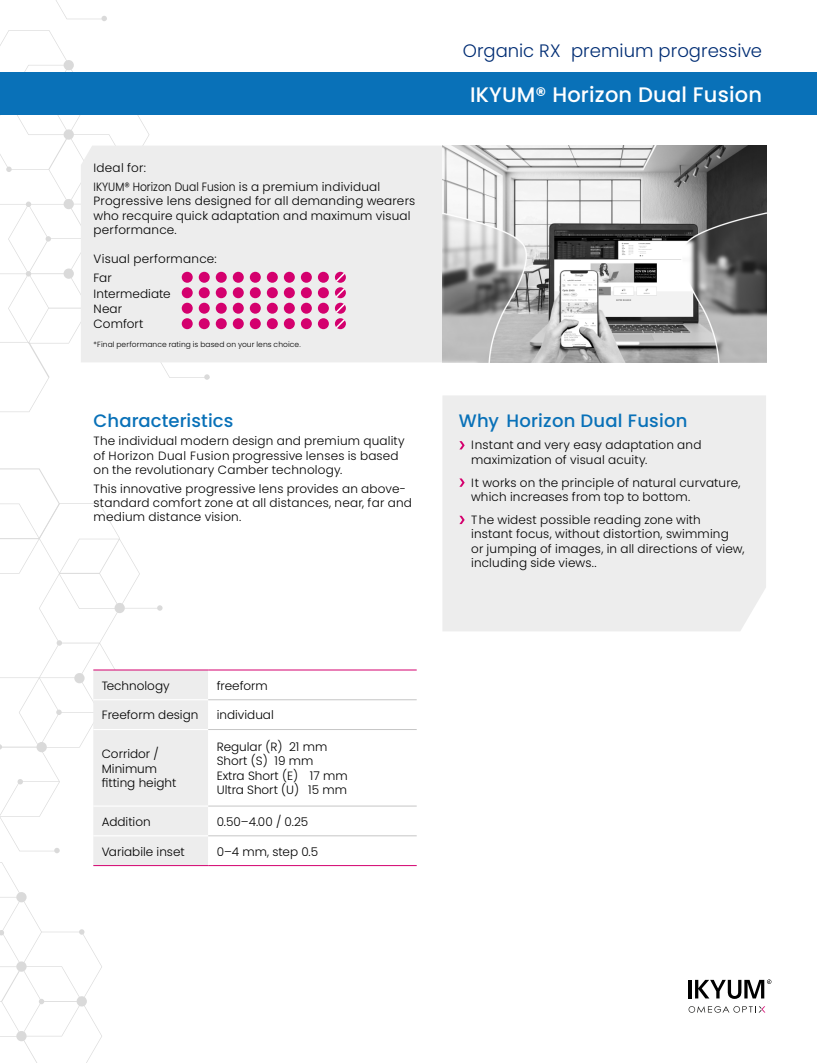
<style>
.page{position:relative;width:817px;height:1063px;background:#fff}
.page>*{position:absolute;margin:0;border:0;box-sizing:border-box;transform-origin:0 0}
.t1{font:500 21px "Poppins";letter-spacing:.01em;color:#fff}
.t2{font:500 18px "Poppins";letter-spacing:.01em;color:#0971b8}
.t3{font:300 18px "Poppins";color:#002d74}
.t4{font:300 12px/14.4px "Poppins";letter-spacing:.015em;color:#000}
.t5{font:300 7.5px "Poppins";letter-spacing:.01em;color:#000}
</style>
<div class="page">
<svg style="left:0;top:503px;width:162px;height:167px"></svg>
<svg style="left:0;top:468px;width:60px;height:71px"></svg>
<svg style="left:56px;top:0;width:51px;height:21px"></svg>
<svg style="left:160px;top:362px;width:50px;height:18px"></svg>
<svg style="left:0;top:30px;width:149px;height:382px"></svg>
<div style="left:0;top:72px;width:816px;height:43px;background:#0971b8"></div>
<div style="left:442px;top:395px;width:323px;height:236px;background:#ededed"></div>
<div style="left:81px;top:146px;width:361px;height:216px;background:#ededed"></div>
<div style="left:182px;top:272px;width:11px;height:11px;background:#d4006e;border-radius:50%"></div>
<div style="left:199px;top:272px;width:11px;height:11px;background:#d4006e;border-radius:50%"></div>
<div style="left:216px;top:272px;width:11px;height:11px;background:#d4006e;border-radius:50%"></div>
<div style="left:233px;top:272px;width:11px;height:11px;background:#d4006e;border-radius:50%"></div>
<div style="left:250px;top:272px;width:11px;height:11px;background:#d4006e;border-radius:50%"></div>
<div style="left:267px;top:272px;width:11px;height:11px;background:#d4006e;border-radius:50%"></div>
<div style="left:284px;top:272px;width:11px;height:11px;background:#d4006e;border-radius:50%"></div>
<div style="left:301px;top:272px;width:11px;height:11px;background:#d4006e;border-radius:50%"></div>
<div style="left:318px;top:272px;width:11px;height:11px;background:#d4006e;border-radius:50%"></div>
<div style="left:182px;top:287px;width:11px;height:11px;background:#d4006e;border-radius:50%"></div>
<div style="left:199px;top:287px;width:11px;height:11px;background:#d4006e;border-radius:50%"></div>
<div style="left:216px;top:287px;width:11px;height:11px;background:#d4006e;border-radius:50%"></div>
<div style="left:233px;top:287px;width:11px;height:11px;background:#d4006e;border-radius:50%"></div>
<div style="left:250px;top:287px;width:11px;height:11px;background:#d4006e;border-radius:50%"></div>
<div style="left:267px;top:287px;width:11px;height:11px;background:#d4006e;border-radius:50%"></div>
<div style="left:284px;top:287px;width:11px;height:11px;background:#d4006e;border-radius:50%"></div>
<div style="left:301px;top:287px;width:11px;height:11px;background:#d4006e;border-radius:50%"></div>
<div style="left:318px;top:287px;width:11px;height:11px;background:#d4006e;border-radius:50%"></div>
<div style="left:182px;top:303px;width:11px;height:11px;background:#d4006e;border-radius:50%"></div>
<div style="left:199px;top:303px;width:11px;height:11px;background:#d4006e;border-radius:50%"></div>
<div style="left:216px;top:303px;width:11px;height:11px;background:#d4006e;border-radius:50%"></div>
<div style="left:233px;top:303px;width:11px;height:11px;background:#d4006e;border-radius:50%"></div>
<div style="left:250px;top:303px;width:11px;height:11px;background:#d4006e;border-radius:50%"></div>
<div style="left:267px;top:303px;width:11px;height:11px;background:#d4006e;border-radius:50%"></div>
<div style="left:284px;top:303px;width:11px;height:11px;background:#d4006e;border-radius:50%"></div>
<div style="left:301px;top:303px;width:11px;height:11px;background:#d4006e;border-radius:50%"></div>
<div style="left:318px;top:303px;width:11px;height:11px;background:#d4006e;border-radius:50%"></div>
<div style="left:182px;top:318px;width:11px;height:11px;background:#d4006e;border-radius:50%"></div>
<div style="left:199px;top:318px;width:11px;height:11px;background:#d4006e;border-radius:50%"></div>
<div style="left:216px;top:318px;width:11px;height:11px;background:#d4006e;border-radius:50%"></div>
<div style="left:233px;top:318px;width:11px;height:11px;background:#d4006e;border-radius:50%"></div>
<div style="left:250px;top:318px;width:11px;height:11px;background:#d4006e;border-radius:50%"></div>
<div style="left:267px;top:318px;width:11px;height:11px;background:#d4006e;border-radius:50%"></div>
<div style="left:284px;top:318px;width:11px;height:11px;background:#d4006e;border-radius:50%"></div>
<div style="left:301px;top:318px;width:11px;height:11px;background:#d4006e;border-radius:50%"></div>
<div style="left:318px;top:318px;width:11px;height:11px;background:#d4006e;border-radius:50%"></div>
<svg style="left:334px;top:271px;width:12px;height:59px"></svg>
<svg style="left:0;top:670px;width:208px;height:393px"></svg>
<svg style="left:208px;top:700px;width:208px;height:137px"></svg>
<hr style="left:93px;top:699px;width:115px;height:1px;background:#fff">
<hr style="left:93px;top:729px;width:115px;height:1px;background:#fff">
<hr style="left:93px;top:805px;width:115px;height:2px;background:#fff">
<hr style="left:93px;top:835px;width:115px;height:1px;background:#fff">
<hr style="left:208px;top:699px;width:208px;height:1px;background:#c6c6c6">
<hr style="left:208px;top:729px;width:208px;height:1px;background:#c6c6c6">
<hr style="left:208px;top:806px;width:208px;height:1px;background:#c6c6c6">
<hr style="left:208px;top:835px;width:208px;height:1px;background:#c6c6c6">
<hr style="left:93px;top:670px;width:115px;height:1px;background:#d4006e">
<hr style="left:208px;top:670px;width:208px;height:1px;background:#d4006e">
<hr style="left:93px;top:865px;width:115px;height:1px;background:#d4006e">
<hr style="left:208px;top:865px;width:208px;height:1px;background:#d4006e">
<svg style="left:459px;top:441px;width:5px;height:8px"></svg>
<svg style="left:459px;top:478px;width:5px;height:9px"></svg>
<svg style="left:459px;top:516px;width:5px;height:8px"></svg>
<hr style="left:688px;top:980px;width:4px;height:18px;background:#010101">
<svg style="left:695px;top:979px;width:76px;height:20px"></svg>
<svg style="left:688px;top:1006px;width:77px;height:7px"></svg>
<img style="left:442px;top:146px;width:323px;height:216px">
<p class="t4" style="left:94px;top:159px;width:288px;line-height:18.6px">Ideal for:<br>IKYUM® Horizon Dual Fusion is a premium individual</p>
<p class="t4" style="left:94px;top:194px;width:323px">Progressive lens designed for all demanding wearers who recquire quick adaptation and maximum visual performance.</p>
<p class="t4" style="left:94px;top:249px;width:125px;line-height:19.2px">Visual performance:<br>Far</p>
<p class="t4" style="left:94px;top:286px;width:79px;line-height:15.5px">Intermediate<br>Near<br>Comfort</p>
<p class="t5" style="left:94px;top:340px;width:209px">*Final performance rating is based on your lens choice.</p>
<h2 class="t2" style="left:94px;top:410px;width:141px">Characteristics</h2>
<p class="t4" style="left:94px;top:434px;width:312px">The individual modern design and premium quality of Horizon Dual Fusion progressive lenses is based on the revolutionary Camber technology.</p>
<p class="t4" style="left:94px;top:481px;width:320px">This innovative progressive lens provides an above&shy;standard comfort zone at all distances, near, far and medium distance vision.</p>
<p class="t4" style="left:102px;top:678px;width:69px">Technology</p>
<p class="t4" style="left:217px;top:678px;width:53px">freeform</p>
<p class="t4" style="left:102px;top:708px;width:98px">Freeform design</p>
<p class="t4" style="left:217px;top:708px;width:59px">individual</p>
<p class="t4" style="left:102px;top:747px;width:76px">Corridor /<br>Minimum fitting height</p>
<p class="t4" style="left:217px;top:740px;width:132px">Regular (R) 21 mm<br>Short (S) 19 mm<br>Extra Short (E) 17 mm<br>Ultra Short (U) 15 mm</p>
<p class="t4" style="left:102px;top:814px;width:50px">Addition</p>
<p class="t4" style="left:217px;top:814px;width:93px">0.50–4.00 / 0.25</p>
<p class="t4" style="left:102px;top:844px;width:84px">Variabile inset</p>
<p class="t4" style="left:217px;top:844px;width:103px">0–4 mm, step 0.5</p>
<h2 class="t3" style="left:463px;top:40px;width:300px">Organic RX premium progressive</h2>
<h1 class="t1" style="left:470px;top:82px;width:293px">IKYUM® Horizon Dual Fusion</h1>
<h2 class="t2" style="left:459px;top:410px;width:230px">Why Horizon Dual Fusion</h2>
<p class="t4" style="left:471px;top:438px;width:232px">Instant and very easy adaptation and maximization of visual acuity.</p>
<p class="t4" style="left:471px;top:475px;width:271px">It works on the principle of natural curvature, which increases from top to bottom.</p>
<p class="t4" style="left:471px;top:513px;width:275px">The widest possible reading zone with instant focus, without distortion, swimming<br>or jumping of images, in all directions of view, including side views..</p>
</div>
